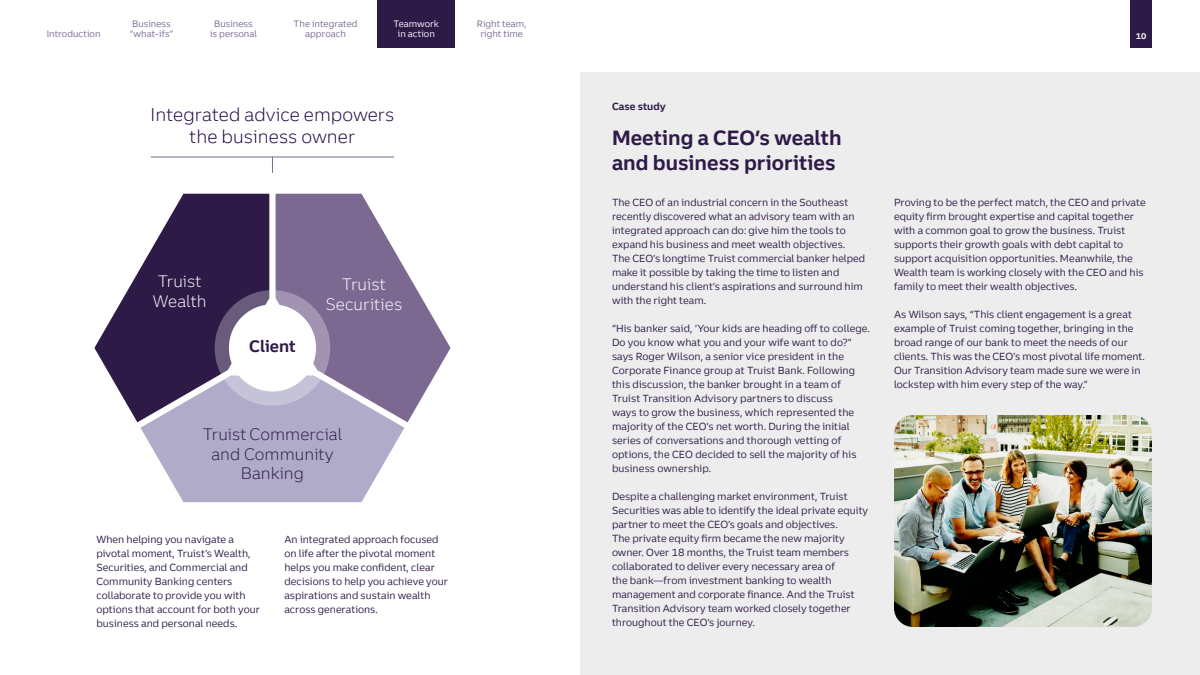
<style>
.page{position:relative;width:1200px;height:675px;background:#fff}
.page>*{position:absolute;margin:0;border:0;box-sizing:border-box;transform-origin:0 0}
.t1{font:700 20px/25px "Truist Trio";color:#2e1a47}
.t2{font:300 18px/22px "Truist Trio";color:#1d0040;text-align:center}
.Large_Body{font:300 16.1px/19.3px "Truist Trio";color:#2e1a47;text-align:center}
.Large_Body-2{font:300 16.1px/19.4px "Truist Trio";color:#fff;text-align:center}
.Large_Body-3{font:700 16.1px "Truist Trio";color:#2e1a47}
.Body{font:10px/14px "Truist Trio";color:#2e1a47}
.t3{font:700 10px "Truist Trio";color:#2e1a47}
.nav_selected{font:9px/10.8px "Truist Trio";color:#7c6992;text-align:center}
.t4{font:9px/10.8px "Truist Trio";color:#fff;text-align:center}
.t5{font:700 8px "Truist Trio";color:#fff}
</style>
<div class="page">
<div style="left:1130px;top:0;width:22px;height:48px;background:#2e1a47"></div>
<div style="left:580px;top:72px;width:620px;height:603px;background:#ededed"></div>
<div style="left:377px;top:0;width:78px;height:48px;background:#2e1a47"></div>
<hr style="left:151px;top:157px;width:243px;height:1px;background:#7c6992">
<svg style="left:272px;top:158px;width:1px;height:15px"></svg>
<img style="left:894px;top:415px;width:258px;height:212px">
<svg style="left:94px;top:194px;width:175px;height:228px;fill:#2e1a47"></svg>
<svg style="left:276px;top:194px;width:175px;height:228px;fill:#7c6992"></svg>
<svg style="left:140px;top:376px;width:264px;height:126px;background:#b0abc6"></svg>
<svg style="left:215px;top:290px;width:115px;height:116px;background:#a198b2"></svg>
<div style="left:229px;top:304px;width:87px;height:88px;background:#fff;border-radius:50%"></div>
<p class="nav_selected" style="left:130px;top:18px;width:45px;text-align:left">Business “what-ifs”</p>
<p class="nav_selected" style="left:210px;top:18px;width:48px">Business is personal</p>
<p class="nav_selected" style="left:294px;top:18px;width:65px">The integrated approach</p>
<p class="t4" style="left:394px;top:18px;width:47px">Teamwork in action</p>
<p class="nav_selected" style="left:477px;top:18px;width:51px">Right team, right time</p>
<p class="nav_selected" style="left:47px;top:29px;width:55px">Introduction</p>
<p class="t5" style="left:1136px;top:31px;width:12px">10</p>
<h3 class="t2" style="left:151px;top:103px;width:245px">Integrated advice empowers the business owner</h3>
<p class="Large_Body-2" style="left:153px;top:272px;width:55px">Truist<br>Wealth</p>
<p class="Large_Body-3" style="left:249px;top:336px;width:48px">Client</p>
<p class="Large_Body-2" style="left:326px;top:275px;width:78px">Truist<br>Securities</p>
<p class="Large_Body" style="left:203px;top:425px;width:141px">Truist Commercial and Community<br>Banking</p>
<p class="Body" style="left:96px;top:532px;width:165px">When helping you navigate a pivotal moment, Truist’s Wealth,<br>Securities, and Commercial and<br>Community Banking centers collaborate to provide you with options that account for both your business and personal needs.</p>
<p class="Body" style="left:284px;top:532px;width:165px">An integrated approach focused on life after the pivotal moment helps you make confident, clear decisions to help you achieve your aspirations and sustain wealth across generations.</p>
<h3 class="t3" style="left:612px;top:100px;width:55px">Case study</h3>
<h3 class="t1" style="left:612px;top:125px;width:231px">Meeting a CEO’s wealth and business priorities</h3>
<p class="Body" style="left:612px;top:195px;width:255px">The CEO of an industrial concern in the Southeast recently discovered what an advisory team with an integrated approach can do: give him the tools to expand his business and meet wealth objectives.<br>The CEO’s longtime Truist commercial banker helped make it possible by taking the time to listen and understand his client’s aspirations and surround him with the right team.</p>
<p class="Body" style="left:612px;top:321px;width:260px">“His banker said, ‘Your kids are heading off to college.<br>Do you know what you and your wife want to do?” says Roger Wilson, a senior vice president in the Corporate Finance group at Truist Bank. Following this discussion, the banker brought in a team of Truist Transition Advisory partners to discuss<br>ways to grow the business, which represented the majority of the CEO’s net worth. During the initial series of conversations and thorough vetting of options, the CEO decided to sell the majority of his business ownership.</p>
<p class="Body" style="left:612px;top:489px;width:258px">Despite a challenging market environment, Truist Securities was able to identify the ideal private equity partner to meet the CEO’s goals and objectives.<br>The private equity firm became the new majority owner. Over 18 months, the Truist team members collaborated to deliver every necessary area of<br>the bank—from investment banking to wealth management and corporate finance. And the Truist Transition Advisory team worked closely together throughout the CEO’s journey.</p>
<p class="Body" style="left:894px;top:195px;width:253px">Proving to be the perfect match, the CEO and private equity firm brought expertise and capital together with a common goal to grow the business. Truist supports their growth goals with debt capital to support acquisition opportunities. Meanwhile, the Wealth team is working closely with the CEO and his family to meet their wealth objectives.</p>
<p class="Body" style="left:894px;top:307px;width:252px">As Wilson says, “This client engagement is a great example of Truist coming together, bringing in the broad range of our bank to meet the needs of our clients. This was the CEO’s most pivotal life moment.<br>Our Transition Advisory team made sure we were in lockstep with him every step of the way.”</p>
</div>
